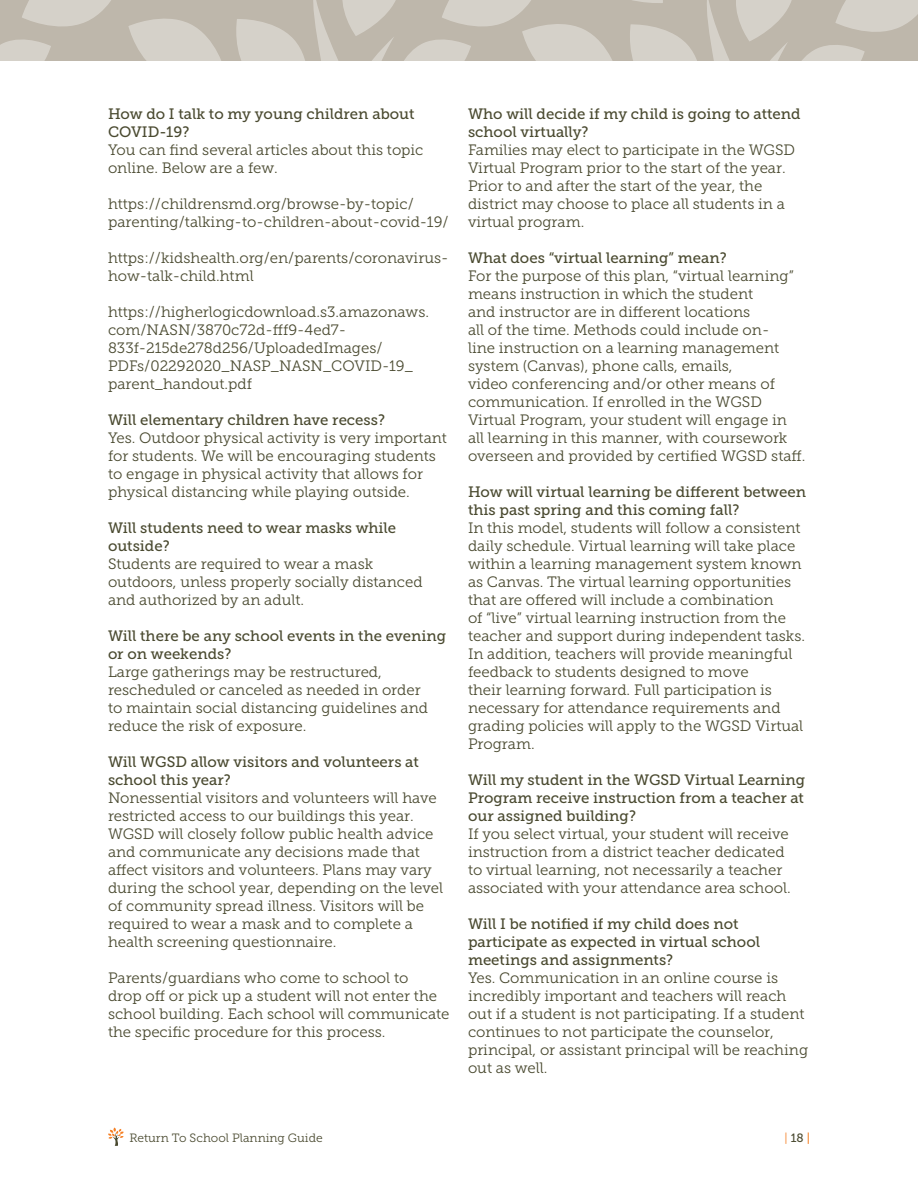
<style>
.page{position:relative;width:918px;height:1188px;background:#fff}
.page>*{position:absolute;margin:0;border:0;box-sizing:border-box;transform-origin:0 0}
.t1{font:15px/18px "Museo Slab 300";color:#4a4a30}
.t2{font:15px/18px "Museo Slab 500";color:#4a4a30}
.t3{font:12px "Museo Slab 300";color:#4a4a30}
.t4{font:12px "Museo Slab 500";color:#4a4a30}
.s1{font-family:"Museo Slab 300";color:#f58025}
.s2{color:#f58025}
</style>
<div class="page">
<svg style="left:833px;top:0;width:85px;height:61px;background:#c9c4ba"></svg>
<svg style="left:707px;top:0;width:126px;height:61px;background:#c5bfb4"></svg>
<svg style="left:439px;top:0;width:268px;height:61px;background:#c7c1b7"></svg>
<svg style="left:313px;top:0;width:126px;height:61px;background:#c5bfb4"></svg>
<svg style="left:0;top:0;width:313px;height:61px;background:#c7c1b7"></svg>
<svg style="left:108px;top:1128px;width:16px;height:18px"></svg>
<p class="t2" style="left:108px;top:105px;width:308px">How do I talk to my young children about<br>COVID-19?</p>
<p class="t1" style="left:108px;top:141px;width:317px">You can find several articles about this topic online. Below are a few.</p>
<p class="t1" style="left:108px;top:195px;width:342px">https://childrensmd.org/browse-by-topic/ parenting/talking-to-children-about-covid-19/</p>
<p class="t1" style="left:108px;top:249px;width:342px">https://kidshealth.org/en/parents/coronavirus&shy;how-talk-child.html</p>
<p class="t1" style="left:108px;top:303px;width:323px">https://higherlogicdownload.s3.amazonaws. com/NASN/3870c72d-fff9-4ed7- 833f-215de278d256/UploadedImages/ PDFs/02292020_NASP_NASN_COVID-19_ parent_handout.pdf</p>
<p class="t2" style="left:108px;top:411px;width:279px">Will elementary children have recess?</p>
<p class="t1" style="left:108px;top:429px;width:341px">Yes. Outdoor physical activity is very important for students. We will be encouraging students to engage in physical activity that allows for physical distancing while playing outside.</p>
<p class="t2" style="left:108px;top:519px;width:290px">Will students need to wear masks while outside?</p>
<p class="t1" style="left:108px;top:555px;width:316px">Students are required to wear a mask outdoors, unless properly socially distanced and authorized by an adult.</p>
<p class="t2" style="left:108px;top:627px;width:340px">Will there be any school events in the evening or on weekends?</p>
<p class="t1" style="left:108px;top:663px;width:322px">Large gatherings may be restructured, rescheduled or canceled as needed in order to maintain social distancing guidelines and reduce the risk of exposure.</p>
<p class="t2" style="left:108px;top:753px;width:312px">Will WGSD allow visitors and volunteers at school this year?</p>
<p class="t1" style="left:108px;top:789px;width:337px">Nonessential visitors and volunteers will have restricted access to our buildings this year.<br>WGSD will closely follow public health advice and communicate any decisions made that affect visitors and volunteers. Plans may vary during the school year, depending on the level of community spread illness. Visitors will be required to wear a mask and to complete a health screening questionnaire.</p>
<p class="t1" style="left:108px;top:969px;width:343px">Parents/guardians who come to school to<br>drop off or pick up a student will not enter the school building. Each school will communicate the specific procedure for this process.</p>
<p class="t2" style="left:468px;top:105px;width:334px">Who will decide if my child is going to attend school virtually?</p>
<p class="t1" style="left:468px;top:141px;width:329px">Families may elect to participate in the WGSD Virtual Program prior to the start of the year.<br>Prior to and after the start of the year, the district may choose to place all students in a virtual program.</p>
<p class="t2" style="left:468px;top:249px;width:260px">What does “virtual learning” mean?</p>
<p class="t1" style="left:468px;top:267px;width:339px">For the purpose of this plan, “virtual learning” means instruction in which the student<br>and instructor are in different locations<br>all of the time. Methods could include on-<br>line instruction on a learning management system (Canvas), phone calls, emails,<br>video conferencing and/or other means of communication. If enrolled in the WGSD Virtual Program, your student will engage in all learning in this manner, with coursework overseen and provided by certified WGSD staff.</p>
<p class="t2" style="left:468px;top:483px;width:340px">How will virtual learning be different between this past spring and this coming fall?</p>
<p class="t1" style="left:468px;top:519px;width:339px">In this model, students will follow a consistent daily schedule. Virtual learning will take place within a learning management system known as Canvas. The virtual learning opportunities that are offered will include a combination<br>of “live” virtual learning instruction from the teacher and support during independent tasks.<br>In addition, teachers will provide meaningful feedback to students designed to move<br>their learning forward. Full participation is necessary for attendance requirements and grading policies will apply to the WGSD Virtual Program.</p>
<p class="t2" style="left:468px;top:771px;width:339px;text-align:justify">Will my student in the WGSD Virtual Learning Program receive instruction from a teacher at our assigned building?</p>
<p class="t1" style="left:468px;top:825px;width:324px">If you select virtual, your student will receive instruction from a district teacher dedicated to virtual learning, not necessarily a teacher associated with your attendance area school.</p>
<p class="t2" style="left:468px;top:915px;width:294px">Will I be notified if my child does not participate as expected in virtual school meetings and assignments?</p>
<p class="t1" style="left:468px;top:969px;width:342px">Yes. Communication in an online course is incredibly important and teachers will reach out if a student is not participating. If a student continues to not participate the counselor, principal, or assistant principal will be reaching out as well.</p>
<p class="t3" style="left:129px;top:1132px;width:195px">Return To School Planning Guide</p>
<p class="t4" style="left:785px;top:1132px;width:27px"><span class="s1">|</span> 18 <span class="s2">|</span></p>
</div>
